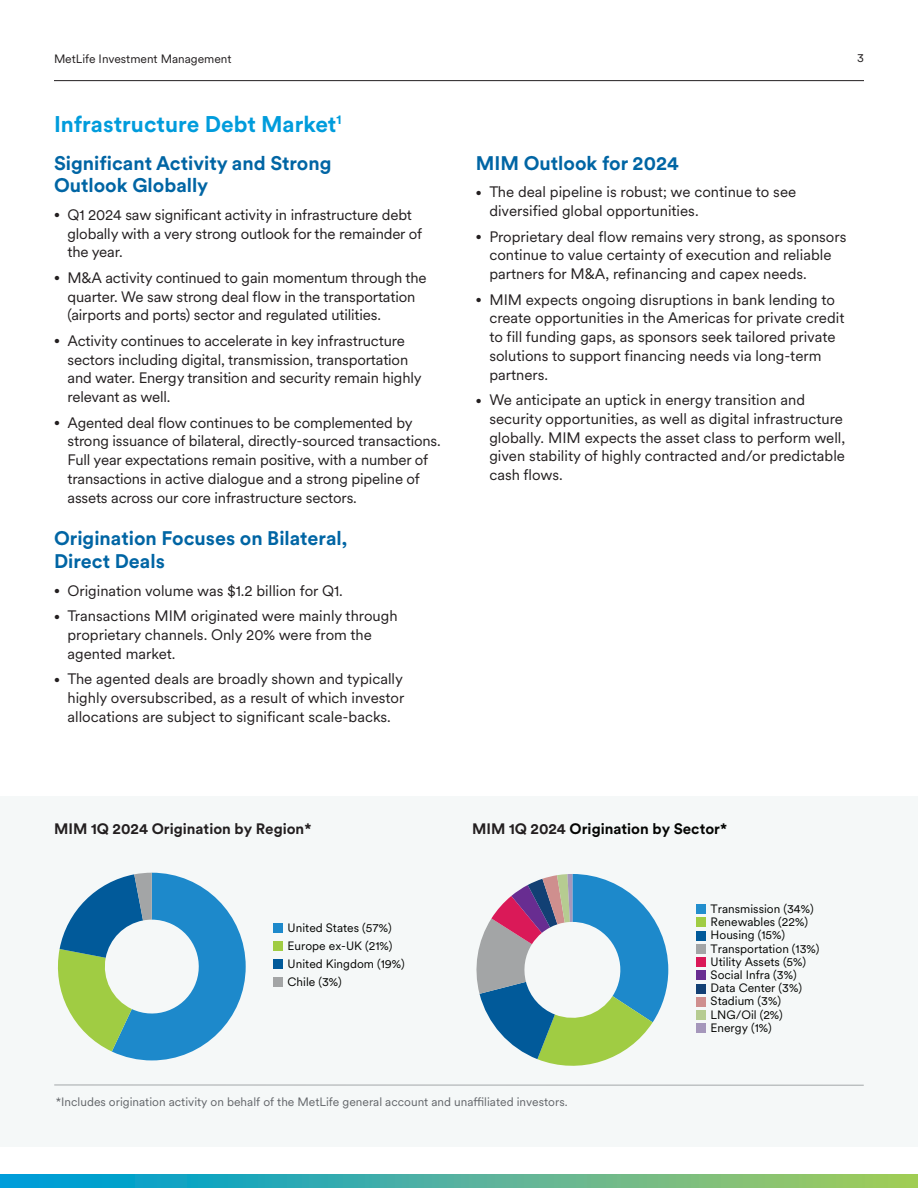
<style>
.page{position:relative;width:918px;height:1188px;background:#fff}
.page>*{position:absolute;margin:0;border:0;box-sizing:border-box;transform-origin:0 0}
.t1{font:700 22.5px "Met Life Circular";color:#009cdc}
.t2{font:700 19.5px/22.5px "Met Life Circular";color:#0065a4}
.t3{font:15px/18.8px "Met Life Circular";letter-spacing:-.005em;color:#231f20}
.t4{font:700 15px "Met Life Circular";color:#231f20}
.t5{font:700 15px "Met Life Circular";color:#040503}
.t6{font:12px/13.2px "Met Life Circular";color:#040503}
.t7{font:12px "Met Life Circular";color:#63666a}
.t8{font:12px "Met Life Circular";color:#231f20}
.s1{font-size:10.5px}
.s2{color:#231f20}
</style>
<div class="page">
<svg style="left:0;top:1174px;width:918px;height:14px;background:#4db29d"></svg>
<hr style="left:54px;top:80px;width:810px;height:1px;background:#231f20">
<div style="left:0;top:796px;width:918px;height:352px;background:#f5f8f8"></div>
<hr style="left:54px;top:1085px;width:810px;height:1px;background:#a3a7a9">
<div style="left:273px;top:923px;width:9px;height:9px;background:#1d89cb"></div>
<div style="left:273px;top:942px;width:9px;height:9px;background:#a0cc43"></div>
<div style="left:273px;top:960px;width:9px;height:9px;background:#015a9a"></div>
<div style="left:273px;top:978px;width:9px;height:9px;background:#a3a5a6"></div>
<div style="left:697px;top:905px;width:9px;height:9px;background:#228ecd"></div>
<div style="left:697px;top:918px;width:9px;height:9px;background:#a0cc43"></div>
<div style="left:697px;top:931px;width:9px;height:9px;background:#015a9a"></div>
<div style="left:697px;top:944px;width:9px;height:9px;background:#a3a5a6"></div>
<div style="left:697px;top:958px;width:9px;height:9px;background:#da1958"></div>
<div style="left:697px;top:971px;width:9px;height:9px;background:#682d91"></div>
<div style="left:697px;top:984px;width:9px;height:9px;background:#124074"></div>
<div style="left:697px;top:997px;width:9px;height:9px;background:#cf8f8e"></div>
<div style="left:697px;top:1010px;width:9px;height:9px;background:#b6cc91"></div>
<div style="left:697px;top:1024px;width:9px;height:9px;background:#a597bb"></div>
<svg style="left:57px;top:873px;width:189px;height:187px"></svg>
<svg style="left:476px;top:874px;width:192px;height:192px"></svg>
<p class="t8" style="left:54px;top:51px;width:179px">MetLife Investment Management</p>
<p class="t8" style="left:857px;top:50px;width:8px">3</p>
<h1 class="t1" style="left:54px;top:108px;width:289px">Infrastructure Debt Market<sup>1</sup></h1>
<h2 class="t2" style="left:54px;top:151px;width:279px">Significant Activity and Strong<br>Outlook Globally</h2>
<p class="t3" style="left:68px;top:205px;width:356px;text-indent:-14px"><span class="s1">•</span> Q1 2024 saw significant activity in infrastructure debt globally with a very strong outlook for the remainder of the year.</p>
<p class="t3" style="left:68px;top:268px;width:361px;text-indent:-14px"><span class="s1">•</span> M&amp;A activity continued to gain momentum through the quarter. We saw strong deal flow in the transportation (airports and ports) sector and regulated utilities.</p>
<p class="t3" style="left:68px;top:331px;width:356px;text-indent:-14px"><span class="s1">•</span> Activity continues to accelerate in key infrastructure sectors including digital, transmission, transportation and water. Energy transition and security remain highly relevant as well.</p>
<p class="t3" style="left:68px;top:412px;width:375px;text-indent:-14px"><span class="s1">•</span> Agented deal flow continues to be complemented by strong issuance of bilateral, directly-sourced transactions.<br>Full year expectations remain positive, with a number of transactions in active dialogue and a strong pipeline of assets across our core infrastructure sectors.</p>
<h2 class="t2" style="left:54px;top:527px;width:295px">Origination Focuses on Bilateral,<br>Direct Deals</h2>
<p class="t3" style="left:54px;top:580px;width:290px"><span class="s1">•</span> Origination volume was $1.2 billion for Q1.</p>
<p class="t3" style="left:68px;top:606px;width:332px;text-indent:-14px"><span class="s1">•</span> Transactions MIM originated were mainly through proprietary channels. Only 20% were from the agented market.</p>
<p class="t3" style="left:68px;top:669px;width:338px;text-align:justify;text-indent:-14px"><span class="s1">•</span> The agented deals are broadly shown and typically highly oversubscribed, as a result of which investor allocations are subject to significant scale-backs.</p>
<h2 class="t2" style="left:476px;top:151px;width:205px">MIM Outlook for 2024</h2>
<p class="t3" style="left:489px;top:182px;width:308px;text-indent:-14px"><span class="s1">•</span> The deal pipeline is robust; we continue to see diversified global opportunities.</p>
<p class="t3" style="left:489px;top:226px;width:359px;text-indent:-14px"><span class="s1">•</span> Proprietary deal flow remains very strong, as sponsors continue to value certainty of execution and reliable partners for M&amp;A, refinancing and capex needs.</p>
<p class="t3" style="left:489px;top:289px;width:357px;text-indent:-14px"><span class="s1">•</span> MIM expects ongoing disruptions in bank lending to create opportunities in the Americas for private credit to fill funding gaps, as sponsors seek tailored private solutions to support financing needs via long-term partners.</p>
<p class="t3" style="left:489px;top:390px;width:357px;text-indent:-14px"><span class="s1">•</span> We anticipate an uptick in energy transition and security opportunities, as well as digital infrastructure globally. MIM expects the asset class to perform well, given stability of highly contracted and/or predictable cash flows.</p>
<p class="t4" style="left:54px;top:818px;width:259px">MIM 1Q 2024 Origination by Region*</p>
<p class="t5" style="left:472px;top:818px;width:257px"><span class="s2">MIM 1Q 2024</span> Origination by Sector*</p>
<p class="t6" style="left:288px;top:918px;width:119px;line-height:18.1px">United States (57%)<br>Europe ex-UK (21%)<br>United Kingdom (19%)<br>Chile (3%)</p>
<p class="t7" style="left:56px;top:1094px;width:513px">*Includes origination activity on behalf of the MetLife general account and unaffiliated investors.</p>
<p class="t6" style="left:711px;top:902px;width:110px">Transmission (34%)<br>Renewables (22%)<br>Housing (15%)<br>Transportation (13%)<br>Utility Assets (5%)<br>Social Infra (3%)<br>Data Center (3%)<br>Stadium (3%)<br>LNG/Oil (2%)<br>Energy (1%)</p>
</div>
